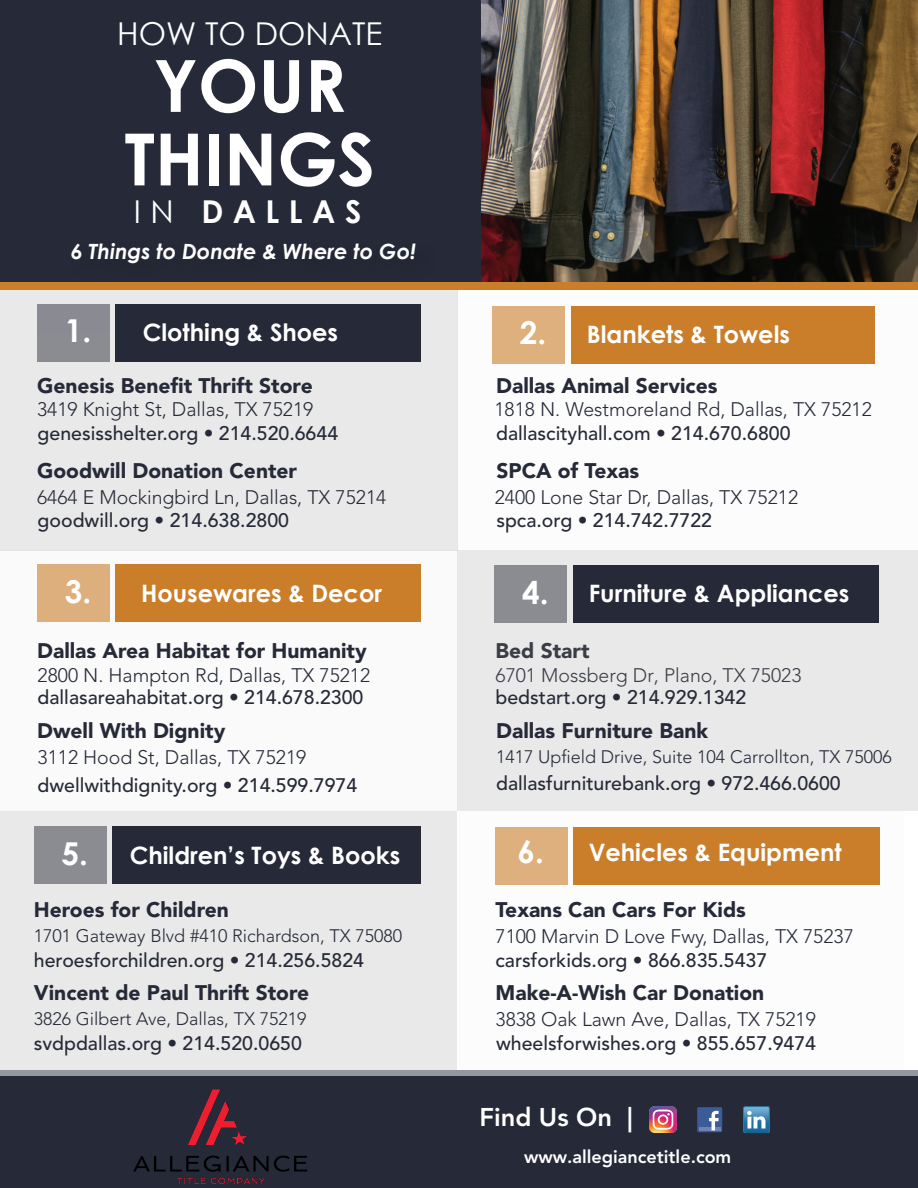
<style>
.page{position:relative;width:918px;height:1188px;background:#fff}
.page>*{position:absolute;margin:0;border:0;box-sizing:border-box;transform-origin:0 0}
.t1{font:700 72px/73.5px "Century Gothic";color:#fff;text-align:center}
.t2{font:31.5px "Century Gothic";color:#fff}
.t3{font:700 31.5px "Century Gothic";letter-spacing:.3em;color:#fff}
.t4{font:800 25.5px "Avenir LT Std";color:#fff}
.t5{font:700 24px "Century Gothic";color:#fff}
.t6{font:900 21px "Avenir LT Std";color:#262a38}
.t7{font:italic 700 21px "Century Gothic";color:#fff}
.t8{font:900 21px "Avenir LT Std";color:#3a3d46}
.t9{font:500 19.5px "Avenir LT Std";color:#262a38}
.t10{font:300 19.5px "Avenir LT Std";color:#262a38}
.t11{font:300 19.5px "Avenir LT Std";color:#3a3d46}
.t12{font:300 18px "Avenir LT Std";color:#262a38}
.t13{font:800 18px "Avenir LT Std";color:#fff}
.s1{font-weight:400}
.s2{font-size:31.5px}
</style>
<div class="page">
<div style="left:0;top:1076px;width:918px;height:111px;background:#262a38"></div>
<div style="left:457px;top:551px;width:461px;height:260px;background:#e9e9e9"></div>
<div style="left:0;top:551px;width:457px;height:260px;background:#fafafa"></div>
<div style="left:0;top:290px;width:457px;height:261px;background:#e9e9e9"></div>
<img style="left:481px;top:0;width:437px;height:282px">
<div style="left:0;top:0;width:481px;height:285px;background:#262a38"></div>
<div style="left:116px;top:304px;width:305px;height:57px;background:#262a38"></div>
<img style="left:650px;top:1106px;width:26px;height:27px">
<div style="left:697px;top:1107px;width:25px;height:25px;background:#3b5b99"></div>
<hr style="left:699px;top:1127px;width:21px;height:3px;background:#6d83b4">
<svg style="left:709px;top:1111px;width:10px;height:19px"></svg>
<img style="left:743px;top:1106px;width:27px;height:27px">
<div style="left:37px;top:304px;width:73px;height:57px;background:#8a8c92"></div>
<div style="left:571px;top:306px;width:304px;height:58px;background:#ca7e2a"></div>
<div style="left:492px;top:306px;width:73px;height:58px;background:#deb07e"></div>
<img style="left:115px;top:228px;width:615px;height:104px">
<div style="left:116px;top:565px;width:305px;height:57px;background:#ca7e2a"></div>
<div style="left:37px;top:565px;width:73px;height:57px;background:#ddaf7d"></div>
<div style="left:573px;top:565px;width:305px;height:58px;background:#262a38"></div>
<div style="left:494px;top:565px;width:73px;height:58px;background:#8a8c92"></div>
<div style="left:0;top:811px;width:457px;height:258px;background:#e9e9e9"></div>
<div style="left:113px;top:827px;width:308px;height:57px;background:#262a38"></div>
<div style="left:34px;top:827px;width:73px;height:57px;background:#8a8c92"></div>
<div style="left:573px;top:827px;width:306px;height:57px;background:#ca7e2a"></div>
<div style="left:495px;top:827px;width:72px;height:57px;background:#deb07e"></div>
<div style="left:0;top:282px;width:918px;height:8px;background:#ca7e2a"></div>
<div style="left:0;top:1070px;width:918px;height:6px;background:#95979e"></div>
<img style="left:133px;top:1089px;width:174px;height:95px">
<h2 class="t2" style="left:117px;top:12px;width:267px">HOW TO DONATE</h2>
<h1 class="t1" style="left:125px;top:46px;width:252px">YOUR<br>THINGS</h1>
<h2 class="t3" style="left:134px;top:188px;width:229px"><span class="s1">IN</span> DALLAS</h2>
<p class="t7" style="left:71px;top:235px;width:347px">6 Things to Donate &amp; Where to Go!</p>
<h2 class="t3" style="left:65px;top:307px;width:28px">1.</h2>
<p class="t5" style="left:520px;top:316px;width:272px"><span class="s2">2.</span> Blankets &amp; Towels</p>
<p class="t5" style="left:143px;top:314px;width:197px">Clothing &amp; Shoes</p>
<p class="t6" style="left:37px;top:373px;width:277px">Genesis Benefit Thrift Store</p>
<p class="t10" style="left:37px;top:398px;width:278px">3419 Knight St, Dallas, TX 75219</p>
<p class="t9" style="left:38px;top:422px;width:302px">genesisshelter.org • 214.520.6644</p>
<p class="t6" style="left:37px;top:458px;width:262px">Goodwill Donation Center</p>
<p class="t10" style="left:37px;top:486px;width:351px">6464 E Mockingbird Ln, Dallas, TX 75214</p>
<p class="t9" style="left:38px;top:509px;width:253px">goodwill.org • 214.638.2800</p>
<p class="t6" style="left:496px;top:373px;width:223px">Dallas Animal Services</p>
<p class="t10" style="left:494px;top:398px;width:379px">1818 N. Westmoreland Rd , Dallas, TX 75212</p>
<p class="t9" style="left:496px;top:422px;width:296px">dallascityhall.com • 214.670.6800</p>
<p class="t6" style="left:496px;top:458px;width:144px">SPCA of Texas</p>
<p class="t10" style="left:495px;top:486px;width:305px">2400 Lone Star Dr, Dallas, TX 75212</p>
<p class="t9" style="left:496px;top:509px;width:217px">spca.org • 214.742.7722</p>
<p class="t5" style="left:65px;top:575px;width:319px"><span class="s2">3.</span> Housewares &amp; Decor</p>
<p class="t5" style="left:522px;top:575px;width:329px"><span class="s2">4.</span> Furniture &amp; Appliances</p>
<p class="t6" style="left:37px;top:638px;width:331px">Dallas Area Habitat for Humanity</p>
<p class="t10" style="left:38px;top:664px;width:334px">2800 N. Hampton Rd, Dallas, TX 75212</p>
<p class="t9" style="left:38px;top:686px;width:327px">dallasareahabitat.org • 214.678.2300</p>
<p class="t8" style="left:496px;top:638px;width:96px">Bed Start</p>
<p class="t11" style="left:496px;top:664px;width:307px">6701 Mossberg Dr, Plano, TX 75023</p>
<p class="t9" style="left:496px;top:686px;width:252px">bedstart.org • 214.929.1342</p>
<p class="t6" style="left:37px;top:718px;width:190px">Dwell With Dignity</p>
<p class="t10" style="left:38px;top:746px;width:270px">3112 Hood St, Dallas, TX 75219</p>
<p class="t6" style="left:496px;top:718px;width:213px">Dallas Furniture Bank</p>
<p class="t12" style="left:496px;top:747px;width:397px">1417 Upfield Drive, Suite 104 Carrollton, TX 75006</p>
<p class="t9" style="left:38px;top:774px;width:321px">dwellwithdignity.org • 214.599.7974</p>
<p class="t9" style="left:496px;top:772px;width:346px">dallasfurniturebank.org • 972.466.0600</p>
<p class="t5" style="left:62px;top:837px;width:340px"><span class="s2">5.</span> Children’s Toys &amp; Books</p>
<p class="t5" style="left:518px;top:834px;width:326px"><span class="s2">6.</span> Vehicles &amp; Equipment</p>
<p class="t6" style="left:34px;top:897px;width:197px">Heroes for Children</p>
<p class="t12" style="left:34px;top:926px;width:370px">1701 Gateway Blvd #410 Richardson, TX 75080</p>
<p class="t9" style="left:34px;top:949px;width:332px">heroesforchildren.org • 214.256.5824</p>
<p class="t6" style="left:34px;top:980px;width:277px">Vincent de Paul Thrift Store</p>
<p class="t12" style="left:34px;top:1008px;width:274px">3826 Gilbert Ave, Dallas, TX 75219</p>
<p class="t9" style="left:34px;top:1032px;width:270px">svdpdallas.org • 214.520.0650</p>
<p class="t6" style="left:496px;top:897px;width:252px">Texans Can Cars For Kids</p>
<p class="t10" style="left:496px;top:925px;width:360px">7100 Marvin D Love Fwy, Dallas, TX 75237</p>
<p class="t9" style="left:496px;top:949px;width:273px">carsforkids.org • 866.835.5437</p>
<p class="t6" style="left:496px;top:980px;width:270px">Make-A-Wish Car Donation</p>
<p class="t10" style="left:496px;top:1008px;width:322px">3838 Oak Lawn Ave, Dallas, TX 75219</p>
<p class="t9" style="left:496px;top:1032px;width:322px">wheelsforwishes.org • 855.657.9474</p>
<h3 class="t4" style="left:479px;top:1102px;width:155px">Find Us On |</h3>
<p class="t13" style="left:524px;top:1146px;width:209px">www.allegiancetitle.com</p>
</div>
